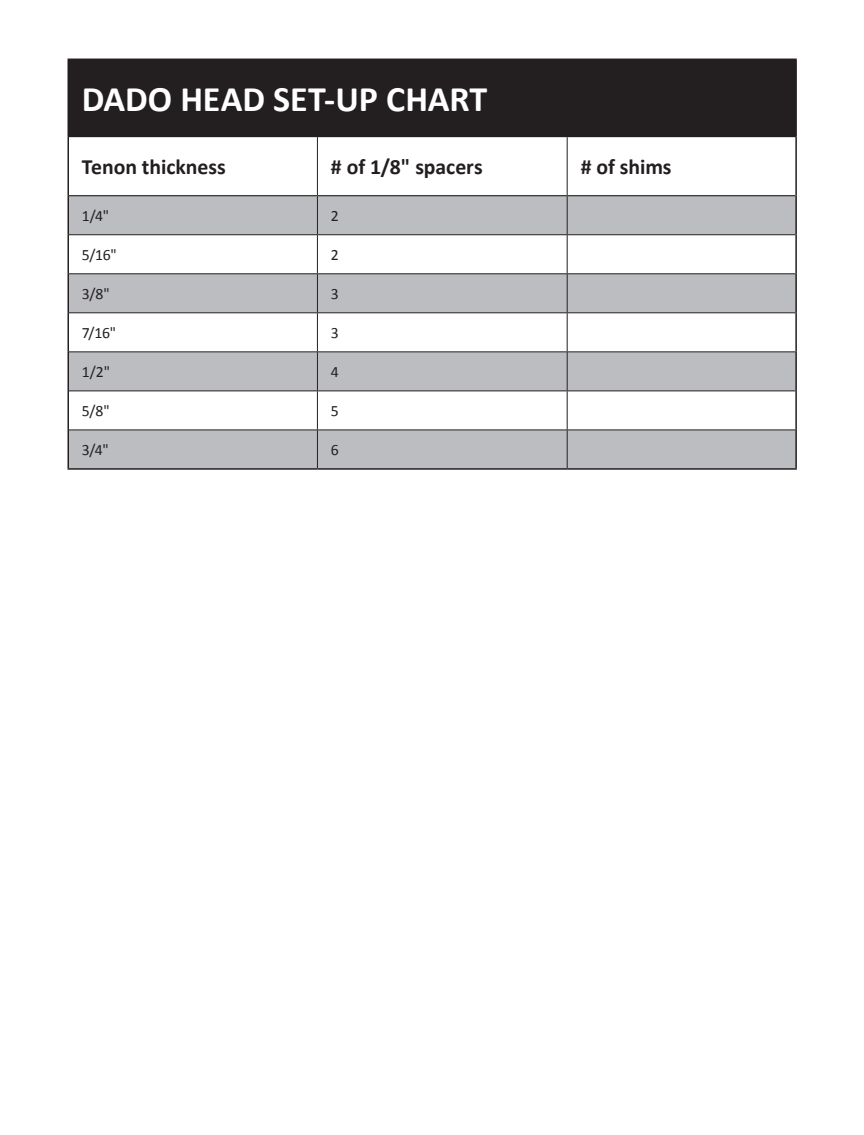
<style>
.page{position:relative;width:864px;height:1135px;background:#fff}
.page>*{position:absolute;margin:0;border:0;box-sizing:border-box;transform-origin:0 0}
.t1{font:700 36px "Calibri";letter-spacing:-.005em;color:#fff}
.t2{font:700 21.75px "Calibri";color:#231f20}
.t3{font:15.75px "Calibri";color:#231f20}
</style>
<div class="page">
<div style="left:68px;top:59px;width:728px;height:77px;background:#231f20"></div>
<svg style="left:69px;top:196px;width:726px;height:272px;fill:#bcbdc0"></svg>
<hr style="left:795px;top:60px;width:2px;height:76px;background:#231f20">
<hr style="left:68px;top:136px;width:1px;height:60px;background:#231f20">
<hr style="left:795px;top:136px;width:2px;height:60px;background:#231f20">
<hr style="left:68px;top:196px;width:1px;height:39px;background:#231f20">
<hr style="left:795px;top:196px;width:2px;height:39px;background:#231f20">
<hr style="left:68px;top:235px;width:1px;height:39px;background:#231f20">
<hr style="left:795px;top:235px;width:2px;height:39px;background:#231f20">
<hr style="left:68px;top:274px;width:1px;height:39px;background:#231f20">
<hr style="left:795px;top:274px;width:2px;height:39px;background:#231f20">
<hr style="left:68px;top:313px;width:1px;height:39px;background:#231f20">
<hr style="left:795px;top:313px;width:2px;height:39px;background:#231f20">
<hr style="left:68px;top:352px;width:1px;height:39px;background:#231f20">
<hr style="left:795px;top:352px;width:2px;height:39px;background:#231f20">
<hr style="left:68px;top:391px;width:1px;height:39px;background:#231f20">
<hr style="left:795px;top:391px;width:2px;height:39px;background:#231f20">
<hr style="left:68px;top:430px;width:1px;height:38px;background:#231f20">
<hr style="left:795px;top:430px;width:2px;height:38px;background:#231f20">
<hr style="left:68px;top:468px;width:249px;height:1px;background:#231f20">
<hr style="left:317px;top:468px;width:250px;height:1px;background:#231f20">
<hr style="left:567px;top:468px;width:230px;height:1px;background:#231f20">
<hr style="left:317px;top:137px;width:1px;height:58px;background:#231f20">
<hr style="left:567px;top:137px;width:1px;height:58px;background:#231f20">
<hr style="left:317px;top:196px;width:1px;height:38px;background:#231f20">
<hr style="left:567px;top:196px;width:1px;height:38px;background:#231f20">
<hr style="left:69px;top:234px;width:248px;height:1px;background:#231f20">
<hr style="left:317px;top:234px;width:250px;height:1px;background:#231f20">
<hr style="left:317px;top:235px;width:1px;height:38px;background:#231f20">
<hr style="left:567px;top:234px;width:228px;height:1px;background:#231f20">
<hr style="left:567px;top:235px;width:1px;height:38px;background:#231f20">
<hr style="left:69px;top:273px;width:248px;height:1px;background:#231f20">
<hr style="left:317px;top:273px;width:250px;height:1px;background:#231f20">
<hr style="left:317px;top:274px;width:1px;height:38px;background:#231f20">
<hr style="left:567px;top:273px;width:228px;height:1px;background:#231f20">
<hr style="left:567px;top:274px;width:1px;height:38px;background:#231f20">
<hr style="left:69px;top:312px;width:248px;height:1px;background:#231f20">
<hr style="left:317px;top:312px;width:250px;height:1px;background:#231f20">
<hr style="left:317px;top:313px;width:1px;height:38px;background:#231f20">
<hr style="left:567px;top:312px;width:228px;height:1px;background:#231f20">
<hr style="left:567px;top:313px;width:1px;height:38px;background:#231f20">
<hr style="left:69px;top:351px;width:248px;height:1px;background:#231f20">
<hr style="left:317px;top:351px;width:250px;height:1px;background:#231f20">
<hr style="left:317px;top:352px;width:1px;height:38px;background:#231f20">
<hr style="left:567px;top:351px;width:228px;height:1px;background:#231f20">
<hr style="left:567px;top:352px;width:1px;height:38px;background:#231f20">
<hr style="left:69px;top:390px;width:248px;height:1px;background:#231f20">
<hr style="left:317px;top:390px;width:250px;height:1px;background:#231f20">
<hr style="left:317px;top:391px;width:1px;height:38px;background:#231f20">
<hr style="left:567px;top:390px;width:228px;height:1px;background:#231f20">
<hr style="left:567px;top:391px;width:1px;height:38px;background:#231f20">
<hr style="left:69px;top:429px;width:248px;height:1px;background:#231f20">
<hr style="left:317px;top:429px;width:250px;height:1px;background:#231f20">
<hr style="left:317px;top:430px;width:1px;height:38px;background:#231f20">
<hr style="left:567px;top:429px;width:228px;height:1px;background:#231f20">
<hr style="left:567px;top:430px;width:1px;height:38px;background:#231f20">
<hr style="left:69px;top:195px;width:248px;height:1px;background:#231f20">
<hr style="left:317px;top:195px;width:250px;height:1px;background:#231f20">
<hr style="left:567px;top:195px;width:228px;height:1px;background:#231f20">
<hr style="left:68px;top:58px;width:249px;height:2px;background:#231f20">
<hr style="left:317px;top:58px;width:250px;height:2px;background:#231f20">
<hr style="left:567px;top:58px;width:230px;height:2px;background:#231f20">
<hr style="left:69px;top:136px;width:248px;height:1px;background:#231f20">
<hr style="left:317px;top:136px;width:250px;height:1px;background:#231f20">
<hr style="left:567px;top:136px;width:228px;height:1px;background:#231f20">
<h1 class="t1" style="left:82px;top:76px;width:407px">DADO HEAD SET-UP CHART</h1>
<h2 class="t2" style="left:82px;top:153px;width:146px">Tenon thickness</h2>
<h2 class="t2" style="left:331px;top:153px;width:153px"># of 1/8" spacers</h2>
<h2 class="t2" style="left:581px;top:153px;width:92px"># of shims</h2>
<p class="t3" style="left:82px;top:206px;width:29px">1/4"</p>
<p class="t3" style="left:331px;top:206px;width:9px">2</p>
<p class="t3" style="left:82px;top:245px;width:37px">5/16"</p>
<p class="t3" style="left:331px;top:245px;width:9px">2</p>
<p class="t3" style="left:82px;top:284px;width:29px">3/8"</p>
<p class="t3" style="left:331px;top:284px;width:9px">3</p>
<p class="t3" style="left:82px;top:323px;width:36px">7/16"</p>
<p class="t3" style="left:331px;top:323px;width:9px">3</p>
<p class="t3" style="left:82px;top:362px;width:30px">1/2"</p>
<p class="t3" style="left:331px;top:362px;width:9px">4</p>
<p class="t3" style="left:82px;top:401px;width:29px">5/8"</p>
<p class="t3" style="left:331px;top:401px;width:9px">5</p>
<p class="t3" style="left:82px;top:440px;width:29px">3/4"</p>
<p class="t3" style="left:331px;top:440px;width:9px">6</p>
</div>
